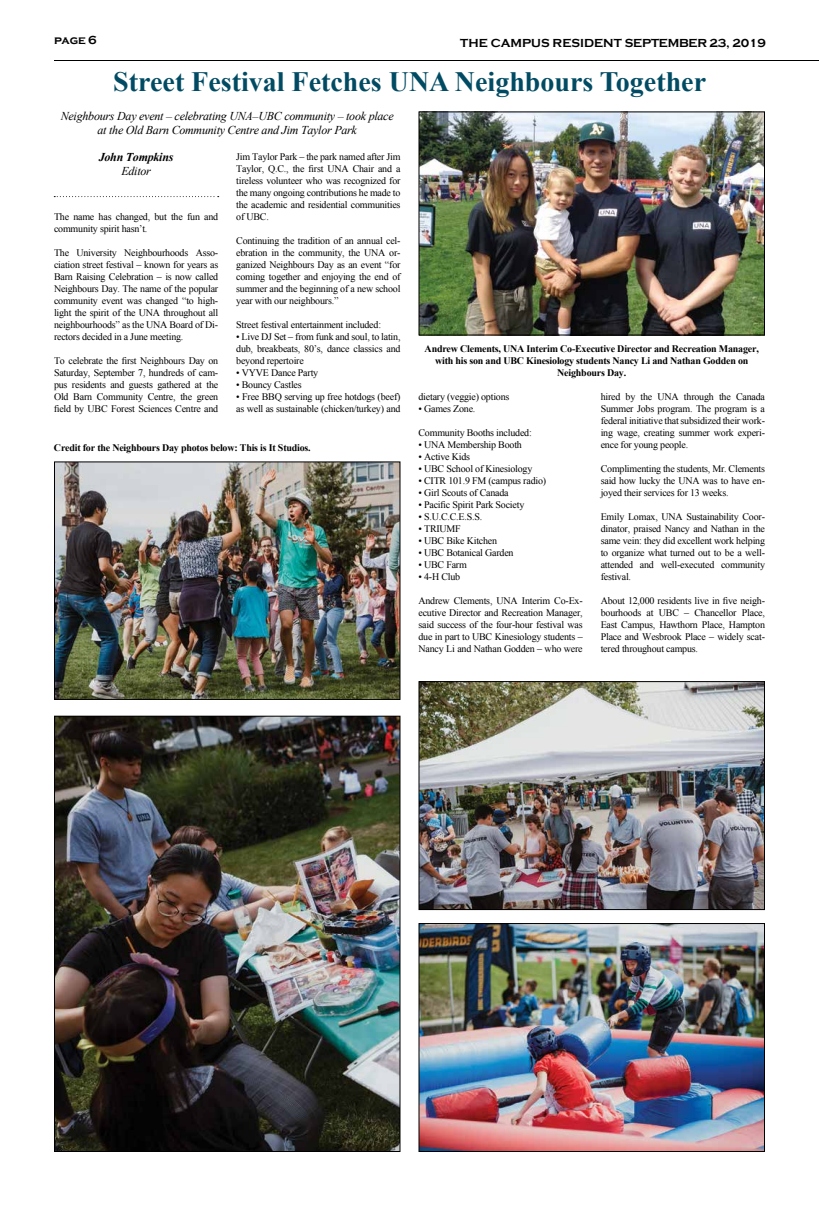
<style>
.page{position:relative;width:819px;height:1224px;background:#fff}
.page>*{position:absolute;margin:0;border:0;box-sizing:border-box;transform-origin:0 0}
.t1{font:700 28px "Times New Roman";color:#004b63}
.t2{font:italic 12px/14.4px "Times New Roman";letter-spacing:-.02em;color:#000;text-align:center}
.t3{font:700 12px "Copperplate Gothic";letter-spacing:-.02em;color:#000}
.t4{font:italic 700 12px "Times New Roman";letter-spacing:-.02em;color:#000}
.t5{font:10px/12px "Times New Roman";letter-spacing:-.02em;color:#000;text-align:justify}
.t6{font:700 10px/12px "Times New Roman";letter-spacing:-.02em;color:#000;text-align:center}
</style>
<div class="page">
<hr style="left:54px;top:60px;width:765px;height:1px;background:#000">
<svg style="left:54px;top:196px;width:165px;height:1px"></svg>
<img style="left:420px;top:113px;width:343px;height:221px">
<div style="left:418px;top:111px;width:347px;height:225px;border:1px solid #000"></div>
<img style="left:420px;top:683px;width:343px;height:225px">
<div style="left:418px;top:681px;width:347px;height:229px;border:1px solid #000"></div>
<img style="left:56px;top:718px;width:342px;height:432px">
<div style="left:54px;top:716px;width:346px;height:436px;border:1px solid #000"></div>
<img style="left:56px;top:463px;width:342px;height:235px">
<div style="left:54px;top:461px;width:346px;height:239px;border:1px solid #000"></div>
<img style="left:420px;top:925px;width:343px;height:225px">
<div style="left:418px;top:923px;width:347px;height:229px;border:1px solid #000"></div>
<p class="t3" style="left:54px;top:34px;width:44px">page 6</p>
<p class="t3" style="left:460px;top:37px;width:307px">THE CAMPUS RESIDENT SEPTEMBER 23, 2019</p>
<h1 class="t1" style="left:113px;top:62px;width:594px">Street Festival Fetches UNA Neighbours Together</h1>
<p class="t2" style="left:61px;top:108px;width:334px">Neighbours Day event – celebrating UNA–UBC community – took place at the Old Barn Community Centre and Jim Taylor Park</p>
<p class="t5" style="left:236px;top:150px;width:166px">Jim Taylor Park – the park named after Jim Taylor, Q.C., the first UNA Chair and a tireless volunteer who was recognized for the many ongoing contributions he made to the academic and residential communities of UBC.</p>
<p class="t5" style="left:236px;top:234px;width:166px">Continuing the tradition of an annual cel&shy;ebration in the community, the UNA or&shy;ganized Neighbours Day as an event “for coming together and enjoying the end of summer and the beginning of a new school year with our neighbours.”</p>
<p class="t5" style="left:236px;top:318px;width:146px">Street festival entertainment included:</p>
<p class="t5" style="left:236px;top:330px;width:166px">• Live DJ Set – from funk and soul, to latin, dub, breakbeats, 80’s, dance classics and beyond repertoire</p>
<p class="t5" style="left:236px;top:366px;width:84px">• VYVE Dance Party</p>
<p class="t5" style="left:236px;top:378px;width:67px">• Bouncy Castles</p>
<p class="t5" style="left:236px;top:390px;width:166px">• Free BBQ serving up free hotdogs (beef) as well as sustainable (chicken/turkey) and</p>
<p class="t5" style="left:418px;top:391px;width:92px">dietary (veggie) options</p>
<p class="t4" style="left:99px;top:149px;width:76px">John Tompkins</p>
<p class="t2" style="left:121px;top:164px;width:31px">Editor</p>
<p class="t5" style="left:54px;top:210px;width:166px">The name has changed, but the fun and community spirit hasn’t.</p>
<p class="t5" style="left:54px;top:246px;width:166px">The University Neighbourhoods Asso&shy;ciation street festival – known for years as Barn Raising Celebration – is now called Neighbours Day. The name of the popular community event was changed “to high&shy;light the spirit of the UNA throughout all neighbourhoods” as the UNA Board of Di&shy;rectors decided in a June meeting.</p>
<p class="t5" style="left:54px;top:354px;width:166px">To celebrate the first Neighbours Day on Saturday, September 7, hundreds of cam&shy;pus residents and guests gathered at the Old Barn Community Centre, the green field by UBC Forest Sciences Centre and</p>
<p class="t6" style="left:425px;top:342px;width:336px">Andrew Clements, UNA Interim Co-Executive Director and Recreation Manager, with his son and UBC Kinesiology students Nancy Li and Nathan Godden on<br>Neighbours Day.</p>
<p class="t5" style="left:601px;top:391px;width:166px">hired by the UNA through the Canada Summer Jobs program. The program is a federal initiative that subsidized their work&shy;ing wage, creating summer work experi&shy;ence for young people.</p>
<p class="t5" style="left:601px;top:463px;width:166px">Complimenting the students, Mr. Clements said how lucky the UNA was to have en&shy;joyed their services for 13 weeks.</p>
<p class="t5" style="left:601px;top:511px;width:166px">Emily Lomax, UNA Sustainability Coor&shy;dinator, praised Nancy and Nathan in the same vein: they did excellent work helping to organize what turned out to be a well&shy;attended and well-executed community festival.</p>
<p class="t5" style="left:601px;top:595px;width:166px">About 12,000 residents live in five neigh&shy;bourhoods at UBC – Chancellor Place, East Campus, Hawthorn Place, Hampton Place and Wesbrook Place – widely scat&shy;tered throughout campus.</p>
<p class="t5" style="left:418px;top:403px;width:58px">• Games Zone.</p>
<p class="t5" style="left:418px;top:427px;width:115px">Community Booths included:</p>
<p class="t5" style="left:418px;top:439px;width:105px">• UNA Membership Booth</p>
<p class="t5" style="left:418px;top:451px;width:53px">• Active Kids</p>
<p class="t5" style="left:418px;top:463px;width:115px">• UBC School of Kinesiology</p>
<p class="t5" style="left:418px;top:475px;width:129px">• CITR 101.9 FM (campus radio)</p>
<p class="t5" style="left:418px;top:487px;width:92px">• Girl Scouts of Canada</p>
<p class="t5" style="left:418px;top:499px;width:107px">• Pacific Spirit Park Society</p>
<p class="t5" style="left:418px;top:511px;width:65px">• S.U.C.C.E.S.S.</p>
<p class="t5" style="left:418px;top:523px;width:44px">• TRIUMF</p>
<p class="t5" style="left:418px;top:535px;width:80px">• UBC Bike Kitchen</p>
<p class="t5" style="left:418px;top:547px;width:97px">• UBC Botanical Garden</p>
<p class="t5" style="left:418px;top:559px;width:50px">• UBC Farm</p>
<p class="t5" style="left:418px;top:571px;width:43px">• 4-H Club</p>
<p class="t5" style="left:418px;top:595px;width:166px">Andrew Clements, UNA Interim Co-Ex&shy;ecutive Director and Recreation Manager, said success of the four-hour festival was due in part to UBC Kinesiology students – Nancy Li and Nathan Godden – who were</p>
<p class="t6" style="left:54px;top:441px;width:258px">Credit for the Neighbours Day photos below: This is It Studios.</p>
</div>
